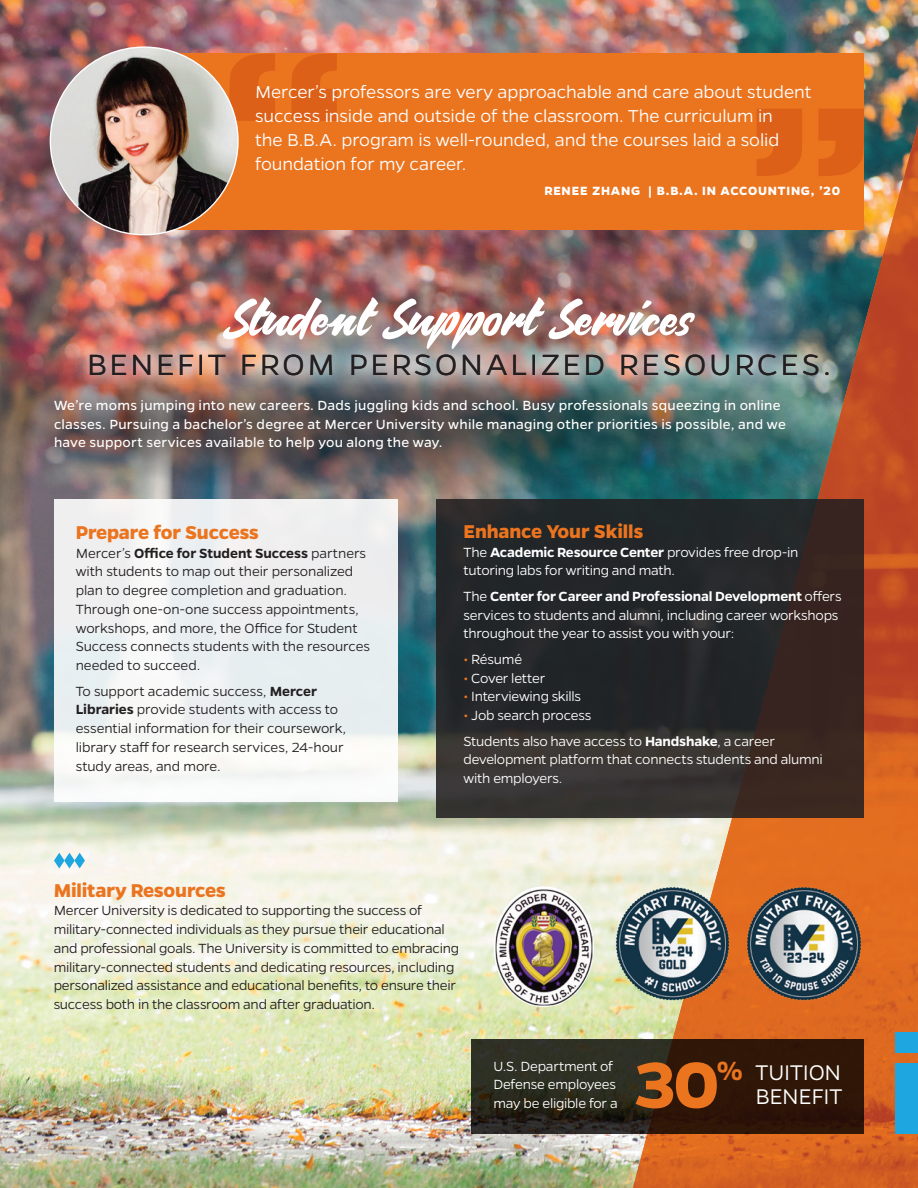
<style>
.page{position:relative;width:918px;height:1188px;background:#fff}
.page>*{position:absolute;margin:0;border:0;box-sizing:border-box;transform-origin:0 0}
.t1{font:700 73.5px "Gentona";color:#eb741f}
.t2{font:51px "Carosello";letter-spacing:.02em;color:#fff}
.t3{font:300 33px "Gentona";letter-spacing:.09em;color:#231f20}
.t4{font:300 24px/24.2px "Gentona";letter-spacing:-.01em;color:#fff;text-align:right}
.t5{font:700 21px "Gentona";letter-spacing:-.01em;color:#eb741f}
.t6{font:300 19.5px/24px "Gentona";letter-spacing:-.005em;color:#fff}
.t7{font:300 15px/18.8px "Gentona";letter-spacing:-.01em;color:#231f20}
.t8{font:300 15px/18.8px "Gentona";letter-spacing:-.015em;color:#fff}
.t9{font:15px/18.8px "Gentona";letter-spacing:.015em;color:#fff}
.t10{font:700 13.5px "Gentona";letter-spacing:.055em;color:#fff}
.s1{font-weight:600}
.s2{font-weight:500;color:#eb741f}
.s3{font-weight:700;font-size:29.7px;color:#eb741f}
</style>
<div class="page">
<img style="left:0;top:0;width:918px;height:1188px">
<img style="left:633px;top:125px;width:285px;height:1063px">
<svg style="left:436px;top:500px;width:428px;height:318px;background:#2b2929"></svg>
<div style="left:54px;top:500px;width:343px;height:302px;background:linear-gradient(to right,#f3f4f5,#edf0f1)"></div>
<div style="left:895px;top:1032px;width:23px;height:21px;background:#1da6df"></div>
<div style="left:895px;top:1064px;width:23px;height:70px;background:#1da6df"></div>
<div style="left:19px;top:847px;width:473px;height:199px;background:#fff;opacity:.75"></div>
<img style="left:496px;top:889px;width:96px;height:117px">
<img style="left:746px;top:885px;width:116px;height:116px">
<svg style="left:54px;top:853px;width:31px;height:15px"></svg>
<div style="left:153px;top:53px;width:711px;height:177px;background:#eb741f"></div>
<svg style="left:229px;top:53px;width:108px;height:68px"></svg>
<svg style="left:757px;top:109px;width:107px;height:67px"></svg>
<img style="left:50px;top:47px;width:188px;height:188px;border-radius:94px">
<div style="left:5px;top:350px;width:827px;height:149px;background:#231f20;opacity:.55"></div>
<div style="left:72px;top:336px;width:773px;height:57px;background:#fff;opacity:.87"></div>
<svg style="left:471px;top:1040px;width:393px;height:94px;background:#2c1f13"></svg>
<img style="left:614px;top:885px;width:116px;height:116px">
<h3 class="t6" style="left:255px;top:80px;width:558px">Mercer’s professors are very approachable and care about student success inside and outside of the classroom. The curriculum in<br>the B.B.A. program is well-rounded, and the courses laid a solid foundation for my career.</h3>
<p class="t10" style="left:544px;top:183px;width:297px">RENEE ZHANG | B.B.A. IN ACCOUNTING, ’20</p>
<h2 class="t2" style="left:226px;top:283px;width:467px">Student Support Services</h2>
<h3 class="t3" style="left:87px;top:346px;width:746px">BENEFIT FROM PERSONALIZED RESOURCES.</h3>
<p class="t9" style="left:54px;top:396px;width:733px">We’re moms jumping into new careers. Dads juggling kids and school. Busy professionals squeezing in online classes. Pursuing a bachelor’s degree at Mercer University while managing other priorities is possible, and we have support services available to help you along the way.</p>
<h3 class="t5" style="left:76px;top:520px;width:185px">Prepare for Success</h3>
<p class="t7" style="left:76px;top:543px;width:296px">Mercer’s <span class="s1">Office for Student Success</span> partners with students to map out their personalized plan to degree completion and graduation.<br>Through one-on-one success appointments, workshops, and more, the Office for Student Success connects students with the resources needed to succeed.</p>
<p class="t7" style="left:76px;top:681px;width:272px">To support academic success, <span class="s1">Mercer Libraries</span> provide students with access to essential information for their coursework, library staff for research services, 24-hour study areas, and more.</p>
<h3 class="t5" style="left:464px;top:519px;width:182px">Enhance Your Skills</h3>
<p class="t8" style="left:464px;top:542px;width:336px">The <span class="s1">Academic Resource Center</span> provides free drop-in tutoring labs for writing and math.</p>
<p class="t8" style="left:464px;top:586px;width:380px">The <span class="s1">Center for Career and Professional Development</span> offers services to students and alumni, including career workshops throughout the year to assist you with your:</p>
<p class="t8" style="left:464px;top:649px;width:60px"><span class="s2">•</span> Résumé</p>
<p class="t8" style="left:464px;top:668px;width:83px"><span class="s2">•</span> Cover letter</p>
<p class="t8" style="left:464px;top:687px;width:119px"><span class="s2">•</span> Interviewing skills</p>
<p class="t8" style="left:464px;top:702px;width:313px;line-height:25.5px"><span class="s2">•</span> Job search process<br>Students also have access to <span class="s1">Handshake</span>, a career</p>
<p class="t8" style="left:464px;top:750px;width:361px">development platform that connects students and alumni with employers.</p>
<h3 class="t5" style="left:54px;top:878px;width:174px">Military Resources</h3>
<p class="t7" style="left:54px;top:901px;width:407px">Mercer University is dedicated to supporting the success of military-connected individuals as they pursue their educational and professional goals. The University is committed to embracing military-connected students and dedicating resources, including personalized assistance and educational benefits, to ensure their success both in the classroom and after graduation.</p>
<p class="t8" style="left:494px;top:1056px;width:126px">U.S. Department of<br>Defense employees may be eligible for a</p>
<h1 class="t1" style="left:634px;top:1042px;width:86px">30</h1>
<h3 class="t4" style="left:717px;top:1060px;width:127px"><span class="s3">%</span> TUITION<br>BENEFIT</h3>
</div>
